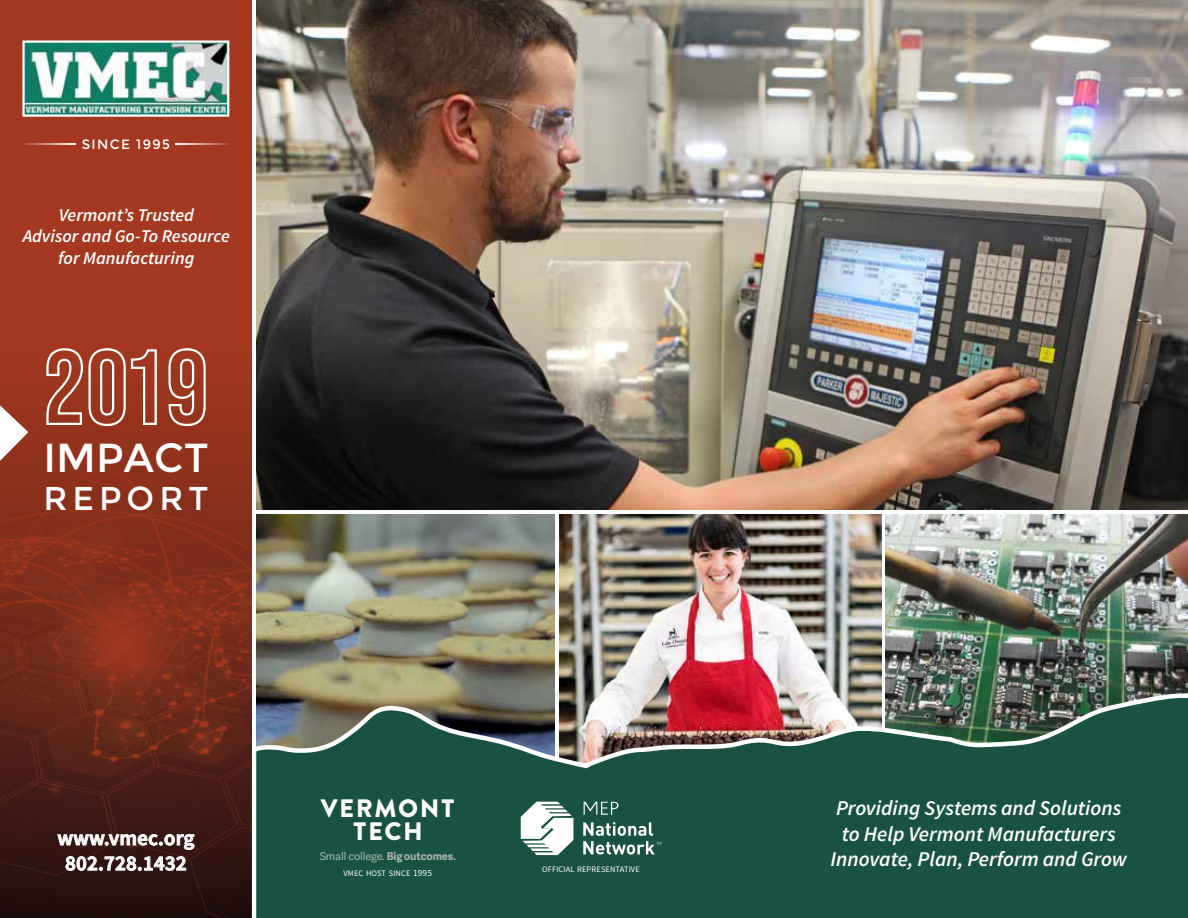
<style>
.page{position:relative;width:1188px;height:918px;background:#fff}
.page>*{position:absolute;margin:0;border:0;box-sizing:border-box;transform-origin:0 0}
.t1{font:40.5px "Montserrat";letter-spacing:.005em;color:#fff}
.t2{font:33px "Montserrat";letter-spacing:.15em;color:#fff}
.t3{font:900 25.2px/23.2px "Brandon Text";letter-spacing:.07em;color:#fff;text-align:center}
.t4{font:italic 600 21px/25.2px "Source Sans Pro";color:#fff;text-align:center}
.t5{font:600 21px/25.2px "Source Sans Pro";letter-spacing:.01em;color:#fff;text-align:center}
.t6{font:italic 600 18px/21.6px "Source Sans Pro";color:#fff;text-align:center}
.t7{font:13.5px "Montserrat";letter-spacing:.1em;color:#fff}
.t8{font:10.8px "Adelle Sans";letter-spacing:-.01em;color:#aab5af}
.t9{font:8.4px "Source Sans Pro";letter-spacing:.015em;color:#fff}
.s1{font-weight:700}
.s2{font-size:9.3px}
</style>
<div class="page">
<img style="left:886px;top:514px;width:302px;height:177px">
<img style="left:559px;top:514px;width:322px;height:177px">
<img style="left:256px;top:514px;width:299px;height:177px">
<img style="left:256px;top:0;width:932px;height:510px">
<img style="left:256px;top:691px;width:932px;height:227px">
<svg style="left:521px;top:802px;width:52px;height:53px"></svg>
<svg style="left:583px;top:822px;width:78px;height:33px"></svg>
<svg style="left:584px;top:802px;width:34px;height:13px"></svg>
<svg style="left:0;top:0;width:252px;height:918px;background:#802d1b"></svg>
<svg style="left:57px;top:834px;width:138px;height:16px;background:#745e5b"></svg>
<svg style="left:65px;top:856px;width:121px;height:15px;background:#756260"></svg>
<svg style="left:21px;top:39px;width:209px;height:79px"></svg>
<hr style="left:176px;top:143px;width:56px;height:1px;background:#fff">
<hr style="left:20px;top:143px;width:56px;height:1px;background:#fff">
<svg style="left:45px;top:347px;width:113px;height:80px;background:#af5d4a"></svg>
<svg style="left:167px;top:347px;width:40px;height:80px;background:#b26351"></svg>
<svg style="left:0;top:405px;width:28px;height:56px"></svg>
<p class="t7" style="left:82px;top:136px;width:90px">SINCE 1995</p>
<p class="t6" style="left:23px;top:204px;width:209px">Vermont’s Trusted<br>Advisor and Go-To Resource for Manufacturing</p>
<h1 class="t1" style="left:43px;top:435px;width:167px">IMPACT</h1>
<h2 class="t2" style="left:43px;top:479px;width:166px">REPORT</h2>
<p class="t5" style="left:57px;top:826px;width:139px">www.vmec.org<br>802.728.1432</p>
<p class="t3" style="left:321px;top:796px;width:135px">VERMONT<br>TECH</p>
<p class="t8" style="left:320px;top:848px;width:138px">Small college. <span class="s1">Big outcomes.</span></p>
<p class="t9" style="left:344px;top:868px;width:90px">VMEC HOST SINCE <span class="s2">1995</span></p>
<p class="t9" style="left:542px;top:864px;width:99px">OFFICIAL REPRESENTATIVE</p>
<p class="t4" style="left:830px;top:796px;width:298px">Providing Systems and Solutions to Help Vermont Manufacturers<br>Innovate, Plan, Perform and Grow</p>
</div>
